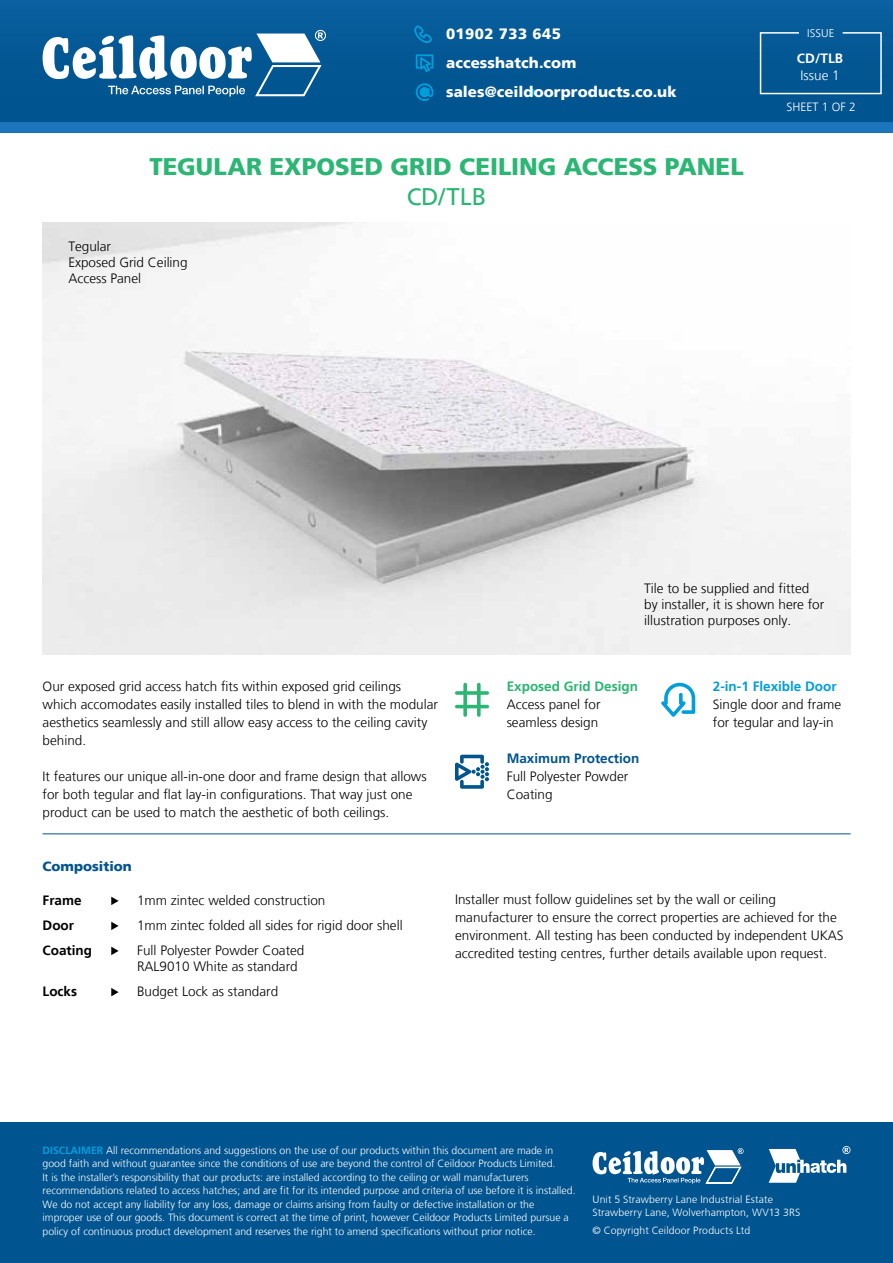
<style>
.page{position:relative;width:893px;height:1263px;background:#fff}
.page>*{position:absolute;margin:0;border:0;box-sizing:border-box;transform-origin:0 0}
.t1{font:900 24px "Frutiger LT";color:#2bb673}
.t2{font:24px "Frutiger LT";color:#2bb673}
.t3{font:900 15px/29px "Frutiger LT";letter-spacing:.01em;color:#fff}
.t4{font:300 13.5px/18px "Frutiger LT";color:#000}
.t5{font:700 13.5px "Frutiger LT";color:#000}
.t6{font:700 13.5px "Frutiger LT";color:#009edb}
.t7{font:700 13.5px "Frutiger LT";color:#2bb673}
.t8{font:700 13.5px "Frutiger LT";color:#00548f}
.t9{font:900 13.5px "Frutiger LT";color:#00548f}
.t10{font:700 13.5px "Frutiger LT";color:#fff}
.t11{font:300 13.5px "Frutiger LT";letter-spacing:.01em;color:#fff}
.t12{font:300 12px "Frutiger LT";color:#fff}
.t13{font:300 11.25px "Frutiger LT";letter-spacing:.01em;color:#fff}
.t14{font:300 10.5px/13.5px "Frutiger LT";color:#fff}
.t15{font:300 10.5px/13.5px "Frutiger CE";letter-spacing:.01em;color:#fff}
.s1{font-weight:700;color:#009edb}
</style>
<div class="page">
<div style="left:0;top:0;width:893px;height:133px;background:#035794"></div>
<div style="left:0;top:122px;width:893px;height:11px;background:#1c75bc"></div>
<svg style="left:416px;top:54px;width:17px;height:18px"></svg>
<svg style="left:416px;top:83px;width:120px;height:18px"></svg>
<svg style="left:43px;top:30px;width:283px;height:67px"></svg>
<div style="left:0;top:1123px;width:893px;height:140px;background:#00548f"></div>
<svg style="left:769px;top:1146px;width:81px;height:37px"></svg>
<svg style="left:593px;top:1148px;width:151px;height:35px"></svg>
<svg style="left:111px;top:897px;width:8px;height:8px"></svg>
<svg style="left:111px;top:922px;width:8px;height:8px"></svg>
<svg style="left:111px;top:947px;width:8px;height:8px"></svg>
<svg style="left:111px;top:988px;width:8px;height:8px"></svg>
<svg style="left:414px;top:25px;width:18px;height:18px"></svg>
<svg style="left:661px;top:683px;width:34px;height:34px"></svg>
<img style="left:43px;top:223px;width:808px;height:432px">
<svg style="left:455px;top:755px;width:34px;height:34px"></svg>
<hr style="left:43px;top:833px;width:808px;height:1px;background:#00548f">
<svg style="left:455px;top:683px;width:34px;height:34px"></svg>
<svg style="left:760px;top:32px;width:122px;height:63px"></svg>
<p class="t3" style="left:446px;top:19px;width:232px">01902 733 645 accesshatch.com sales@ceildoorproducts.co.uk</p>
<h1 class="t1" style="left:149px;top:152px;width:596px">TEGULAR EXPOSED GRID CEILING ACCESS PANEL</h1>
<h1 class="t2" style="left:407px;top:182px;width:81px">CD/TLB</h1>
<p class="t4" style="left:68px;top:238px;width:121px;line-height:16.2px">Tegular<br>Exposed Grid Ceiling<br>Access Panel</p>
<p class="t13" style="left:807px;top:27px;width:29px">ISSUE</p>
<p class="t10" style="left:797px;top:51px;width:48px">CD/TLB</p>
<p class="t11" style="left:800px;top:67px;width:41px">Issue 1</p>
<p class="t12" style="left:786px;top:100px;width:71px">SHEET 1 OF 2</p>
<p class="t4" style="left:644px;top:580px;width:182px;line-height:16.2px">Tile to be supplied and fitted by installer, it is shown here for illustration purposes only.</p>
<p class="t4" style="left:43px;top:677px;width:397px">Our exposed grid access hatch fits within exposed grid ceilings which accomodates easily installed tiles to blend in with the modular aesthetics seamlessly and still allow easy access to the ceiling cavity behind.</p>
<p class="t4" style="left:43px;top:767px;width:386px">It features our unique all-in-one door and frame design that allows for both tegular and flat lay-in configurations. That way just one product can be used to match the aesthetic of both ceilings.</p>
<p class="t9" style="left:43px;top:858px;width:91px">Composition</p>
<p class="t5" style="left:43px;top:892px;width:41px">Frame</p>
<p class="t4" style="left:137px;top:892px;width:190px">1mm zintec welded construction</p>
<p class="t5" style="left:43px;top:917px;width:33px">Door</p>
<p class="t4" style="left:137px;top:917px;width:267px">1mm zintec folded all sides for rigid door shell</p>
<p class="t5" style="left:43px;top:942px;width:51px">Coating</p>
<p class="t4" style="left:137px;top:942px;width:169px;line-height:16.2px">Full Polyester Powder Coated<br>RAL9010 White as standard</p>
<p class="t5" style="left:43px;top:984px;width:36px">Locks</p>
<p class="t4" style="left:137px;top:983px;width:143px">Budget Lock as standard</p>
<p class="t7" style="left:507px;top:678px;width:133px">Exposed Grid Design</p>
<p class="t4" style="left:507px;top:695px;width:95px">Access panel for seamless design</p>
<p class="t8" style="left:507px;top:750px;width:134px">Maximum Protection</p>
<p class="t4" style="left:507px;top:767px;width:123px">Full Polyester Powder<br>Coating</p>
<p class="t6" style="left:713px;top:678px;width:125px">2-in-1 Flexible Door</p>
<p class="t4" style="left:713px;top:695px;width:130px">Single door and frame for tegular and lay-in</p>
<p class="t4" style="left:455px;top:890px;width:390px">Installer must follow guidelines set by the wall or ceiling manufacturer to ensure the correct properties are achieved for the environment. All testing has been conducted by independent UKAS accredited testing centres, further details available upon request.</p>
<p class="t14" style="left:43px;top:1144px;width:534px"><span class="s1">DISCLAIMER</span> All recommendations and suggestions on the use of our products within this document are made in good faith and without guarantee since the conditions of use are beyond the control of Ceildoor Products Limited.<br>It is the installer’s responsibility that our products: are installed according to the ceiling or wall manufacturers recommendations related to access hatches; and are fit for its intended purpose and criteria of use before it is installed.<br>We do not accept any liability for any loss, damage or claims arising from faulty or defective installation or the improper use of our goods. This document is correct at the time of print, however Ceildoor Products Limited pursue a policy of continuous product development and reserves the right to amend specifications without prior notice.</p>
<p class="t15" style="left:593px;top:1192px;width:209px">Unit 5 Strawberry Lane Industrial Estate<br>Strawberry Lane, Wolverhampton, WV13 3RS</p>
<p class="t15" style="left:593px;top:1224px;width:159px">© Copyright Ceildoor Products Ltd</p>
</div>
